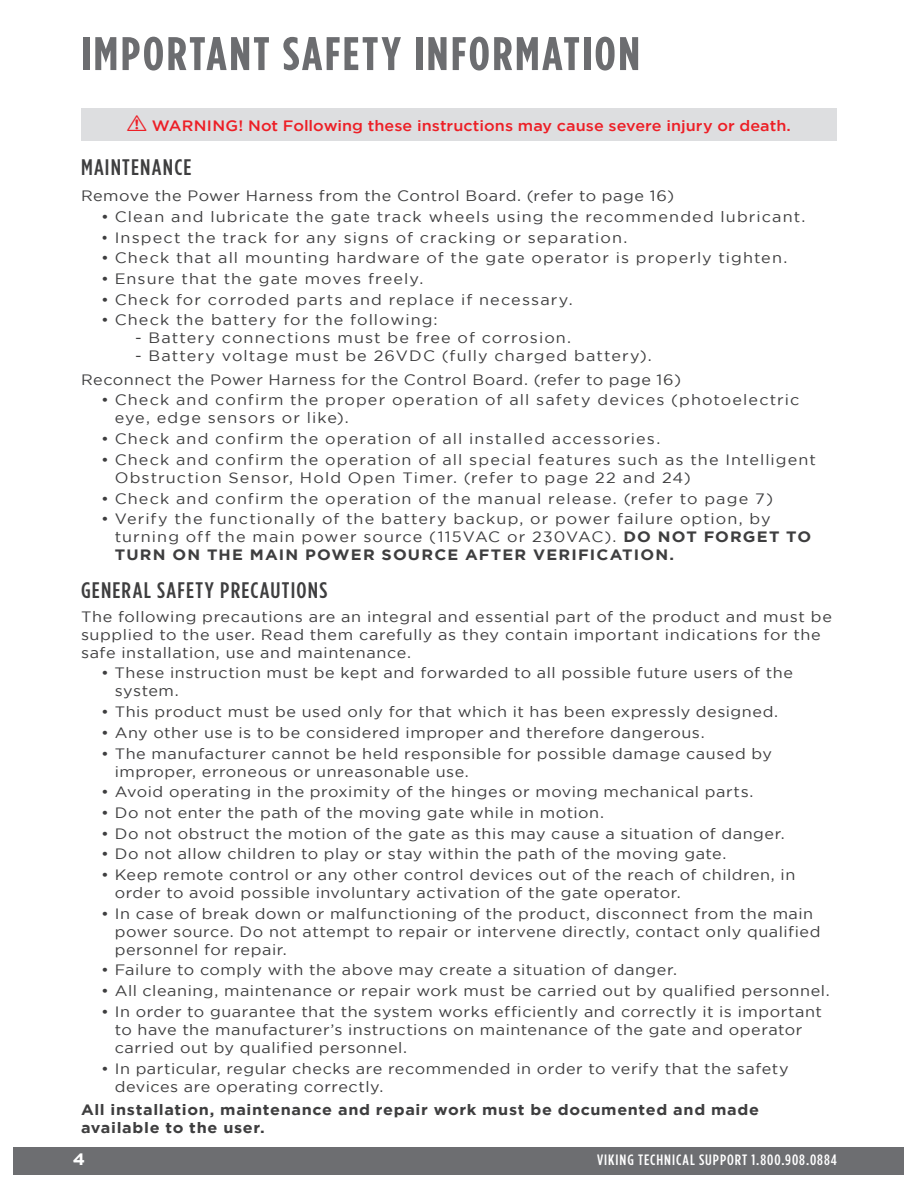
<style>
.page{position:relative;width:918px;height:1188px;background:#fff}
.page>*{position:absolute;margin:0;border:0;box-sizing:border-box;transform-origin:0 0}
.t1{font:700 47.1px "Gotham Condensed";letter-spacing:.05em;color:#6c6d70;scale:1.08 1}
.t2{font:500 22.5px "Gotham Condensed";letter-spacing:.05em;color:#3e3e3f;scale:1.08 1}
.t3{font:700 16.5px "Gotham";color:#fff;scale:1.08 1}
.t4{font:15px/18px "Gotham";letter-spacing:.035em;color:#3e3e3f;scale:1.08 1}
.t5{font:15px/18px "Gotham";letter-spacing:.07em;color:#3e3e3f;scale:1.08 1}
.t6{font:15px/18px "Gotham";letter-spacing:.065em;color:#3e3e3f;scale:1.08 1}
.t7{font:700 15px/18px "Gotham";letter-spacing:.04em;color:#3e3e3f;scale:1.08 1}
.t8{font:500 15px "Gotham";color:#ed1f26;scale:1.08 1}
.t9{font:15px "Gotham";letter-spacing:.065em;color:#3e3e3f}
.t10{font:500 15px "Gotham Condensed";letter-spacing:.06em;color:#fff;scale:1.08 1}
.t11{font:15px "Gotham";letter-spacing:.06em;color:#3e3e3f;scale:1.08 1}
.s1{font-family:"Hazard";font-weight:400;font-size:22.5px}
.s2{font-weight:700}
</style>
<div class="page">
<div style="left:14px;top:1147px;width:890px;height:27px;background:#6d6e71"></div>
<div style="left:81px;top:108px;width:756px;height:33px;background:#dddee0"></div>
<h1 class="t1" style="left:81px;top:27px;width:519px">IMPORTANT SAFETY INFORMATION</h1>
<p class="t8" style="left:127px;top:117px;width:616px"><span class="s1">!</span> WARNING! Not Following these instructions may cause severe injury or death.</p>
<h2 class="t2" style="left:81px;top:154px;width:104px">MAINTENANCE</h2>
<p class="t4" style="left:81px;top:187px;width:551px">Remove the Power Harness from the Control Board. (refer to page 16)</p>
<p class="t5" style="left:101px;top:207px;width:654px">• Clean and lubricate the gate track wheels using the recommended lubricant.</p>
<p class="t9" style="left:101px;top:229px;width:528px">• Inspect the track for any signs of cracking or separation.</p>
<p class="t6" style="left:101px;top:249px;width:637px">• Check that all mounting hardware of the gate operator is properly tighten.</p>
<p class="t11" style="left:101px;top:270px;width:300px">• Ensure that the gate moves freely.</p>
<p class="t5" style="left:101px;top:290px;width:438px">• Check for corroded parts and replace if necessary.</p>
<p class="t6" style="left:101px;top:311px;width:313px">• Check the battery for the following:</p>
<p class="t5" style="left:135px;top:329px;width:405px">- Battery connections must be free of corrosion.</p>
<p class="t4" style="left:81px;top:344px;width:557px;line-height:23.4px;text-indent:54px">- Battery voltage must be 26VDC (fully charged battery).<br>Reconnect the Power Harness for the Control Board. (refer to page 16)</p>
<p class="t5" style="left:115px;top:391px;width:635px;text-indent:-13px">• Check and confirm the proper operation of all safety devices (photoelectric eye, edge sensors or like).</p>
<p class="t5" style="left:101px;top:430px;width:519px">• Check and confirm the operation of all installed accessories.</p>
<p class="t5" style="left:115px;top:450px;width:651px;text-indent:-13px">• Check and confirm the operation of all special features such as the Intelligent<br>Obstruction Sensor, Hold Open Timer. (refer to page 22 and 24)</p>
<p class="t5" style="left:101px;top:489px;width:624px">• Check and confirm the operation of the manual release. (refer to page 7)</p>
<p class="t6" style="left:115px;top:510px;width:647px;text-indent:-13px">• Verify the functionally of the battery backup, or power failure option, by turning off the main power source (115VAC or 230VAC). <span class="s2">DO NOT FORGET TO<br>TURN ON THE MAIN POWER SOURCE AFTER VERIFICATION.</span></p>
<h2 class="t2" style="left:81px;top:578px;width:230px">GENERAL SAFETY PRECAUTIONS</h2>
<p class="t4" style="left:81px;top:607px;width:697px">The following precautions are an integral and essential part of the product and must be supplied to the user. Read them carefully as they contain important indications for the safe installation, use and maintenance.</p>
<p class="t4" style="left:115px;top:664px;width:629px;text-indent:-13px">• These instruction must be kept and forwarded to all possible future users of the system.</p>
<p class="t4" style="left:101px;top:703px;width:628px">• This product must be used only for that which it has been expressly designed.</p>
<p class="t4" style="left:101px;top:723px;width:560px">• Any other use is to be considered improper and therefore dangerous.</p>
<p class="t4" style="left:115px;top:744px;width:610px;text-indent:-13px">• The manufacturer cannot be held responsible for possible damage caused by improper, erroneous or unreasonable use.</p>
<p class="t4" style="left:101px;top:783px;width:606px">• Avoid operating in the proximity of the hinges or moving mechanical parts.</p>
<p class="t4" style="left:101px;top:803px;width:467px">• Do not enter the path of the moving gate while in motion.</p>
<p class="t4" style="left:101px;top:824px;width:634px">• Do not obstruct the motion of the gate as this may cause a situation of danger.</p>
<p class="t4" style="left:101px;top:845px;width:580px">• Do not allow children to play or stay within the path of the moving gate.</p>
<p class="t4" style="left:115px;top:865px;width:632px;text-indent:-13px">• Keep remote control or any other control devices out of the reach of children, in order to avoid possible involuntary activation of the gate operator.</p>
<p class="t4" style="left:115px;top:904px;width:655px;text-indent:-13px">• In case of break down or malfunctioning of the product, disconnect from the main power source. Do not attempt to repair or intervene directly, contact only qualified personnel for repair.</p>
<p class="t4" style="left:101px;top:961px;width:535px">• Failure to comply with the above may create a situation of danger.</p>
<p class="t4" style="left:101px;top:982px;width:676px">• All cleaning, maintenance or repair work must be carried out by qualified personnel.</p>
<p class="t4" style="left:115px;top:1002px;width:656px;text-indent:-13px">• In order to guarantee that the system works efficiently and correctly it is important to have the manufacturer’s instructions on maintenance of the gate and operator carried out by qualified personnel.</p>
<p class="t4" style="left:115px;top:1059px;width:625px;text-indent:-13px">• In particular, regular checks are recommended in order to verify that the safety devices are operating correctly.</p>
<p class="t7" style="left:81px;top:1100px;width:629px">All installation, maintenance and repair work must be documented and made available to the user.</p>
<p class="t3" style="left:73px;top:1149px;width:13px">4</p>
<p class="t10" style="left:597px;top:1151px;width:224px">VIKING TECHNICAL SUPPORT 1.800.908.0884</p>
</div>
